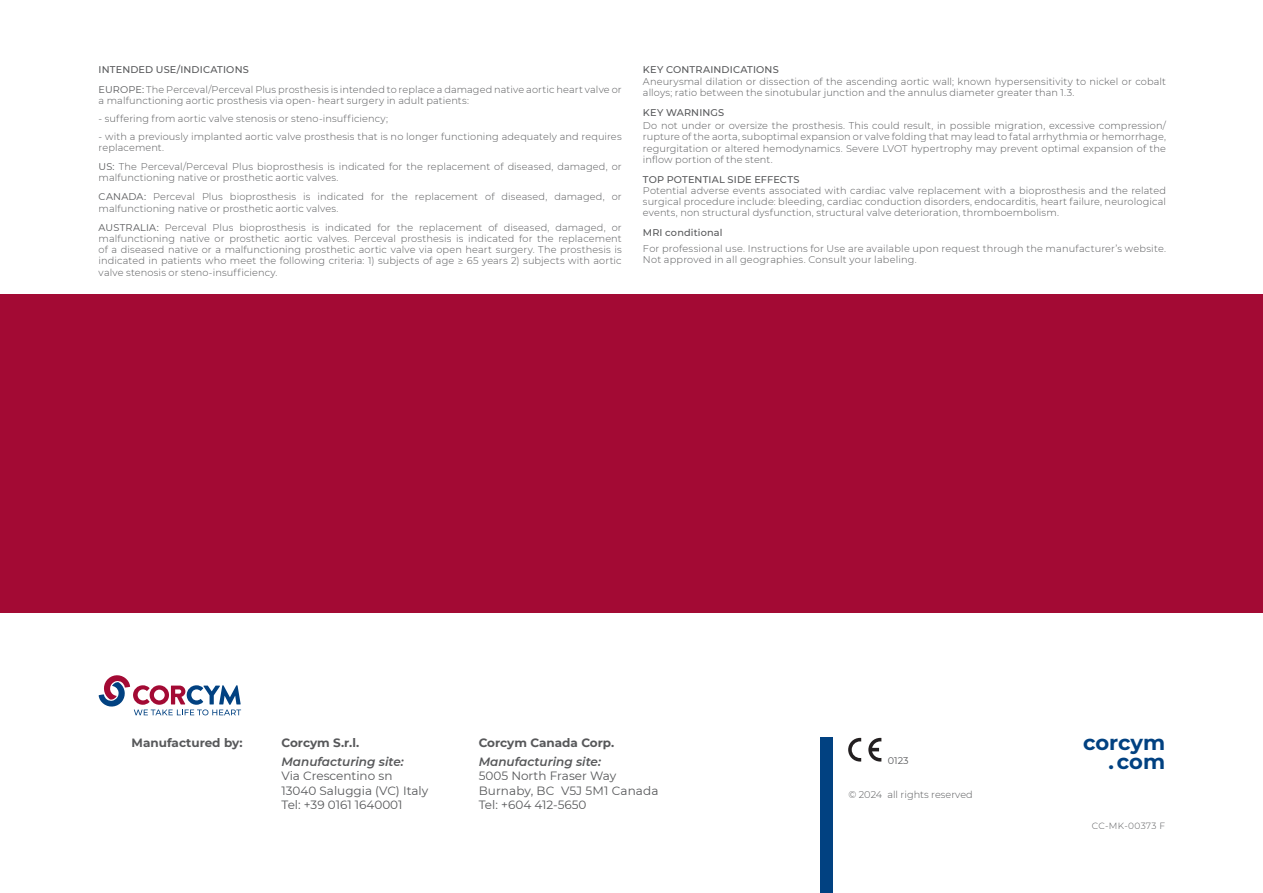
<style>
.page{position:relative;width:1263px;height:893px;background:#fff}
.page>*{position:absolute;margin:0;border:0;box-sizing:border-box;transform-origin:0 0}
.t1{font:700 21px/19.2px "Montserrat";letter-spacing:-.005em;color:#014181;text-align:right}
.t2{font:12px/14.4px "Montserrat";color:#57585a}
.t3{font:700 12px "Montserrat";color:#57585a}
.t4{font:italic 600 12px "Montserrat";color:#57585a}
.t5{font:300 9.75px/11.2px "Montserrat";letter-spacing:.015em;color:#57585a}
.t6{font:500 9.75px "Montserrat";letter-spacing:.015em;color:#57585a}
.t7{font:9.6px "Montserrat";color:#57585a}
.t8{font:300 9px "Montserrat";letter-spacing:.03em;color:#57585a}
.s1{font-weight:500}
.s2{font-weight:400}
</style>
<div class="page">
<div style="left:0;top:294px;width:1263px;height:319px;background:#a30a34"></div>
<div style="left:820px;top:738px;width:13px;height:155px;background:#014181"></div>
<svg style="left:99px;top:675px;width:142px;height:40px"></svg>
<svg style="left:848px;top:738px;width:13px;height:24px"></svg>
<svg style="left:868px;top:738px;width:13px;height:24px"></svg>
<p class="t5" style="left:99px;top:60px;width:524px;line-height:19.8px"><span class="s1">INTENDED USE/INDICATIONS<br></span><span class="s2">EUROPE:</span> The Perceval/Perceval Plus prosthesis is intended to replace a damaged native aortic heart valve or</p>
<p class="t5" style="left:99px;top:95px;width:372px">a malfunctioning aortic prosthesis via open- heart surgery in adult patients:</p>
<p class="t5" style="left:99px;top:113px;width:291px">- suffering from aortic valve stenosis or steno-insufficiency;</p>
<p class="t5" style="left:99px;top:130px;width:524px">- with a previously implanted aortic valve prosthesis that is no longer functioning adequately and requires replacement.</p>
<p class="t5" style="left:99px;top:161px;width:524px"><span class="s2">US:</span> The Perceval/Perceval Plus bioprosthesis is indicated for the replacement of diseased, damaged, or malfunctioning native or prosthetic aortic valves.</p>
<p class="t5" style="left:99px;top:191px;width:524px"><span class="s2">CANADA:</span> Perceval Plus bioprosthesis is indicated for the replacement of diseased, damaged, or malfunctioning native or prosthetic aortic valves.</p>
<p class="t5" style="left:99px;top:221px;width:525px;text-align:justify"><span class="s2">AUSTRALIA:</span> Perceval Plus bioprosthesis is indicated for the replacement of diseased, damaged, or malfunctioning native or prosthetic aortic valves. Perceval prosthesis is indicated for the replacement of a diseased native or a malfunctioning prosthetic aortic valve via open heart surgery. The prosthesis is indicated in patients who meet the following criteria: 1) subjects of age ≥ 65 years 2) subjects with aortic valve stenosis or steno-insufficiency.</p>
<p class="t6" style="left:643px;top:63px;width:137px">KEY CONTRAINDICATIONS</p>
<p class="t5" style="left:643px;top:75px;width:524px">Aneurysmal dilation or dissection of the ascending aortic wall; known hypersensitivity to nickel or cobalt alloys; ratio between the sinotubular junction and the annulus diameter greater than 1.3.</p>
<p class="t6" style="left:643px;top:105px;width:83px">KEY WARNINGS</p>
<p class="t5" style="left:643px;top:120px;width:524px;text-align:justify">Do not under or oversize the prosthesis. This could result, in possible migration, excessive compression/ rupture of the aorta, suboptimal expansion or valve folding that may lead to fatal arrhythmia or hemorrhage, regurgitation or altered hemodynamics. Severe LVOT hypertrophy may prevent optimal expansion of the inflow portion of the stent.</p>
<p class="t6" style="left:643px;top:172px;width:158px">TOP POTENTIAL SIDE EFFECTS</p>
<p class="t5" style="left:643px;top:184px;width:524px;text-align:justify">Potential adverse events associated with cardiac valve replacement with a bioprosthesis and the related surgical procedure include: bleeding, cardiac conduction disorders, endocarditis, heart failure, neurological events, non structural dysfunction, structural valve deterioration, thromboembolism.</p>
<p class="t6" style="left:643px;top:226px;width:81px">MRI conditional</p>
<p class="t5" style="left:643px;top:242px;width:524px">For professional use. Instructions for Use are available upon request through the manufacturer’s website.<br>Not approved in all geographies. Consult your labeling.</p>
<p class="t3" style="left:132px;top:734px;width:112px">Manufactured by:</p>
<p class="t3" style="left:479px;top:734px;width:137px">Corcym Canada Corp.</p>
<p class="t4" style="left:479px;top:753px;width:124px">Manufacturing site:</p>
<p class="t2" style="left:479px;top:768px;width:181px">5005 North Fraser Way<br>Burnaby, BC V5J 5M1 Canada<br>Tel: +604 412-5650</p>
<p class="t3" style="left:281px;top:734px;width:79px">Corcym S.r.l.</p>
<p class="t4" style="left:281px;top:753px;width:124px">Manufacturing site:</p>
<p class="t2" style="left:281px;top:768px;width:148px">Via Crescentino sn<br>13040 Saluggia (VC) Italy<br>Tel: +39 0161 1640001</p>
<p class="t7" style="left:888px;top:754px;width:22px">0123</p>
<p class="t5" style="left:848px;top:789px;width:126px">© 2024 all rights reserved</p>
<h1 class="t1" style="left:1083px;top:732px;width:83px">corcym . com</h1>
<p class="t8" style="left:1092px;top:820px;width:75px">CC-MK-00373 F</p>
</div>
